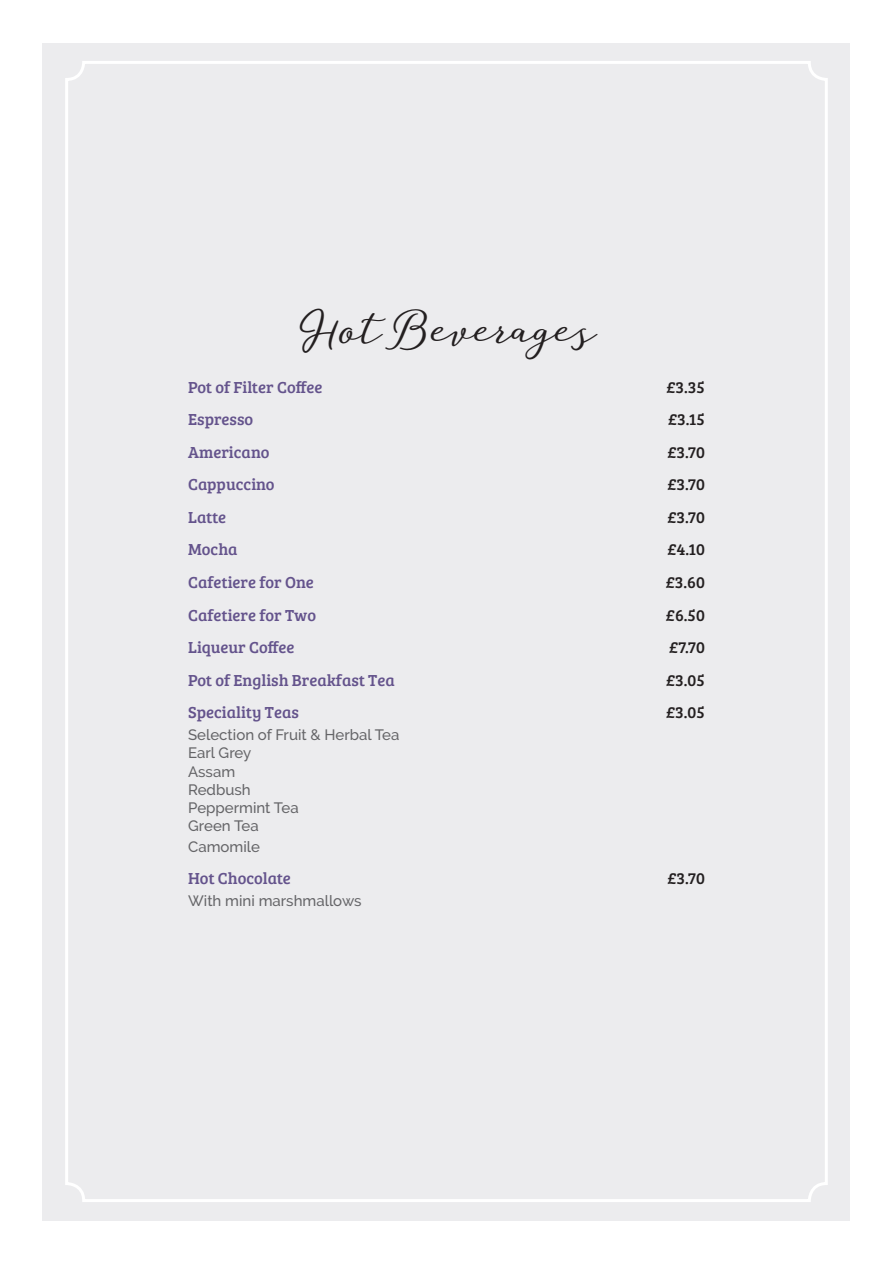
<style>
.page{position:relative;width:893px;height:1263px;background:#fff}
.page>*{position:absolute;margin:0;border:0;box-sizing:border-box;transform-origin:0 0}
.t1{font:700 34.05px "Guess";color:#231f20}
.t2{font:16.5px "Bree Serif";color:#64538c}
.t3{font:16.5px "Bree Serif";color:#231f20}
.t4{font:500 15px/18px "Raleway";color:#656568}
</style>
<div class="page">
<div style="left:43px;top:43px;width:807px;height:1177px;background:#ececee"></div>
<h1 class="t1" style="left:299px;top:306px;width:296px">Hot Beverages</h1>
<p class="t2" style="left:188px;top:375px;width:136px">Pot of Filter Coffee</p>
<p class="t3" style="left:666px;top:375px;width:40px">£3.35</p>
<p class="t2" style="left:188px;top:407px;width:67px">Espresso</p>
<p class="t3" style="left:668px;top:407px;width:38px">£3.15</p>
<p class="t2" style="left:188px;top:440px;width:83px">Americano</p>
<p class="t3" style="left:667px;top:440px;width:39px">£3.70</p>
<p class="t2" style="left:188px;top:472px;width:88px">Cappuccino</p>
<p class="t3" style="left:667px;top:472px;width:39px">£3.70</p>
<p class="t2" style="left:188px;top:505px;width:40px">Latte</p>
<p class="t3" style="left:667px;top:505px;width:39px">£3.70</p>
<p class="t2" style="left:188px;top:538px;width:51px">Mocha</p>
<p class="t3" style="left:667px;top:538px;width:39px">£4.10</p>
<p class="t2" style="left:188px;top:570px;width:127px">Cafetiere for One</p>
<p class="t3" style="left:666px;top:570px;width:41px">£3.60</p>
<p class="t2" style="left:188px;top:603px;width:129px">Cafetiere for Two</p>
<p class="t3" style="left:666px;top:603px;width:40px">£6.50</p>
<p class="t2" style="left:188px;top:635px;width:108px">Liqueur Coffee</p>
<p class="t3" style="left:669px;top:635px;width:37px">£7.70</p>
<p class="t2" style="left:188px;top:668px;width:208px">Pot of English Breakfast Tea</p>
<p class="t3" style="left:666px;top:668px;width:40px">£3.05</p>
<p class="t2" style="left:188px;top:700px;width:112px">Speciality Teas</p>
<p class="t3" style="left:666px;top:700px;width:40px">£3.05</p>
<p class="t4" style="left:188px;top:726px;width:213px">Selection of Fruit &amp; Herbal Tea<br>Earl Grey<br>Assam<br>Redbush<br>Peppermint Tea<br>Green Tea</p>
<p class="t4" style="left:188px;top:837px;width:73px">Camomile</p>
<p class="t2" style="left:188px;top:866px;width:104px">Hot Chocolate</p>
<p class="t3" style="left:667px;top:866px;width:39px">£3.70</p>
<p class="t4" style="left:188px;top:892px;width:175px">With mini marshmallows</p>
</div>
